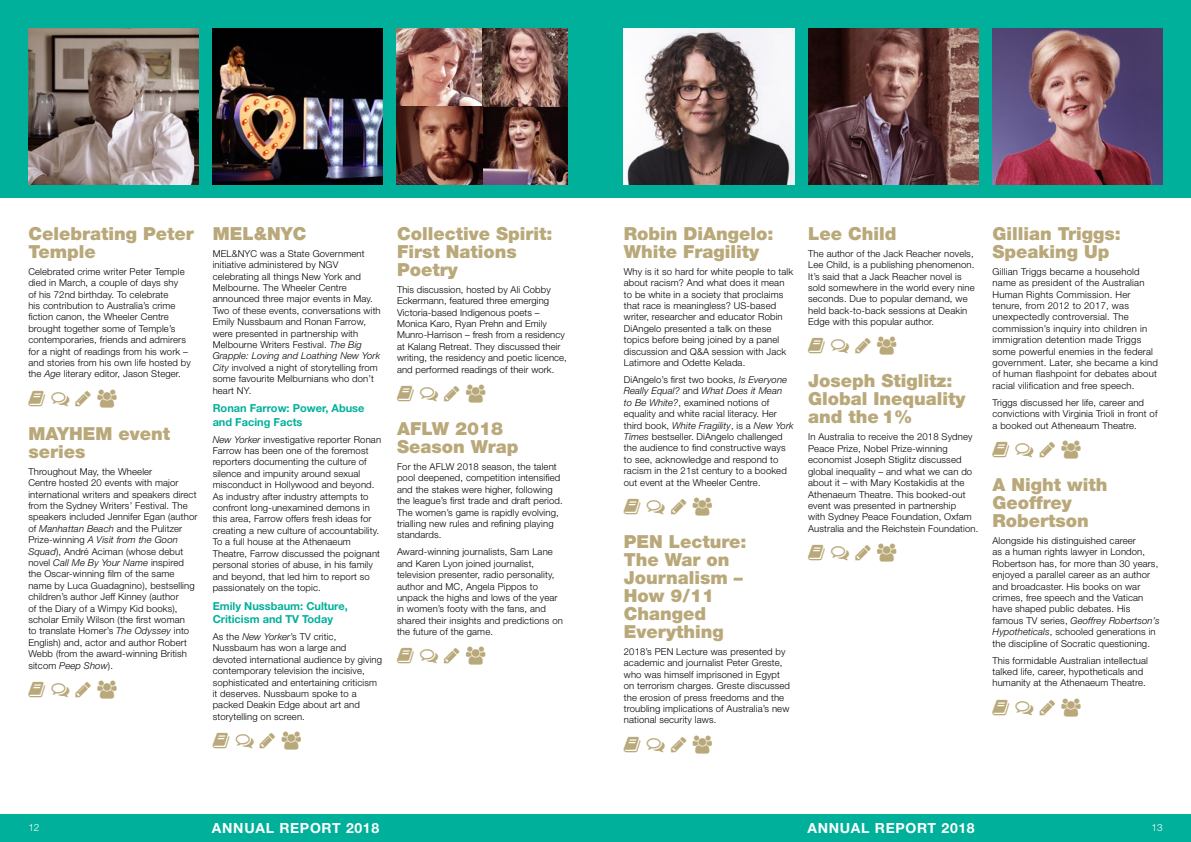
<style>
.page{position:relative;width:1191px;height:842px;background:#fff}
.page>*{position:absolute;margin:0;border:0;box-sizing:border-box;transform-origin:0 0}
.t1{font:900 18px/18px "Helvetica Neue LT Std";color:#b9a879}
.t2{font:700 14px "Helvetica Neue LT Std";letter-spacing:.05em;color:#fff}
.t3{font:700 11px/13.2px "Helvetica Neue LT Std";color:#00b09a}
.t4{font:300 10px "Helvetica Neue LT Std";color:#fff}
.t5{font:300 9.5px/11.4px "Helvetica Neue LT Std";letter-spacing:.015em;color:#000}
.s1{font-style:italic}
</style>
<div class="page">
<div style="left:0;top:0;width:595px;height:198px;background:#00b09a"></div>
<div style="left:595px;top:0;width:596px;height:198px;background:#00b09a"></div>
<div style="left:0;top:814px;width:595px;height:28px;background:#00b09a"></div>
<div style="left:595px;top:814px;width:596px;height:28px;background:#00b09a"></div>
<img style="left:808px;top:28px;width:170px;height:156px">
<img style="left:624px;top:28px;width:170px;height:156px">
<img style="left:213px;top:28px;width:170px;height:156px">
<img style="left:28px;top:28px;width:170px;height:156px">
<img style="left:397px;top:28px;width:170px;height:156px">
<img style="left:992px;top:28px;width:170px;height:156px">
<h1 class="t1" style="left:28px;top:224px;width:167px">Celebrating Peter<br>Temple</h1>
<p class="t5" style="left:28px;top:265px;width:164px">Celebrated crime writer Peter Temple died in March, a couple of days shy<br>of his 72nd birthday. To celebrate<br>his contribution to Australia’s crime fiction canon, the Wheeler Centre brought together some of Temple’s contemporaries, friends and admirers for a night of readings from his work – and stories from his own life hosted by the <span class="s1">Age</span> literary editor, Jason Steger.</p>
<h1 class="t1" style="left:28px;top:424px;width:143px">MAYHEM event series</h1>
<p class="t5" style="left:28px;top:465px;width:171px">Throughout May, the Wheeler<br>Centre hosted 20 events with major international writers and speakers direct from the Sydney Writers’ Festival. The speakers included Jennifer Egan (author of <span class="s1">Manhattan Beach</span> and the Pulitzer Prize-winning <span class="s1">A Visit from the Goon Squad</span>), André Aciman (whose debut novel <span class="s1">Call Me By Your Name</span> inspired the Oscar-winning film of the same name by Luca Guadagnino), bestselling children’s author Jeff Kinney (author<br>of the Diary of a Wimpy Kid books), scholar Emily Wilson (the first woman<br>to translate Homer’s <span class="s1">The Odyssey</span> into English) and, actor and author Robert Webb (from the award-winning British sitcom <span class="s1">Peep Show</span>).</p>
<h1 class="t1" style="left:213px;top:224px;width:95px">MEL&amp;NYC</h1>
<p class="t5" style="left:213px;top:247px;width:170px">MEL&amp;NYC was a State Government initiative administered by NGV celebrating all things New York and Melbourne. The Wheeler Centre announced three major events in May.<br>Two of these events, conversations with Emily Nussbaum and Ronan Farrow, were presented in partnership with Melbourne Writers Festival. <span class="s1">The Big Grapple: Loving and Loathing New York City</span> involved a night of storytelling from some favourite Melburnians who don’t heart NY.</p>
<p class="t3" style="left:213px;top:402px;width:153px">Ronan Farrow: Power, Abuse and Facing Facts</p>
<p class="t5" style="left:213px;top:433px;width:170px"><span class="s1">New Yorker</span> investigative reporter Ronan Farrow has been one of the foremost reporters documenting the culture of silence and impunity around sexual misconduct in Hollywood and beyond.<br>As industry after industry attempts to confront long-unexamined demons in this area, Farrow offers fresh ideas for creating a new culture of accountability.<br>To a full house at the Athenaeum Theatre, Farrow discussed the poignant personal stories of abuse, in his family and beyond, that led him to report so passionately on the topic.</p>
<p class="t3" style="left:213px;top:599px;width:137px">Emily Nussbaum: Culture,<br>Criticism and TV Today</p>
<p class="t5" style="left:213px;top:631px;width:171px">As the <span class="s1">New Yorker</span>’s TV critic, Nussbaum has won a large and devoted international audience by giving contemporary television the incisive, sophisticated and entertaining criticism it deserves. Nussbaum spoke to a packed Deakin Edge about art and storytelling on screen.</p>
<h1 class="t1" style="left:397px;top:224px;width:157px">Collective Spirit:<br>First Nations<br>Poetry</h1>
<p class="t5" style="left:397px;top:283px;width:171px">This discussion, hosted by Ali Cobby Eckermann, featured three emerging Victoria-based Indigenous poets – Monica Karo, Ryan Prehn and Emily Munro-Harrison – fresh from a residency at Kalang Retreat. They discussed their writing, the residency and poetic licence, and performed readings of their work.</p>
<h1 class="t1" style="left:397px;top:419px;width:123px">AFLW 2018<br>Season Wrap</h1>
<p class="t5" style="left:397px;top:461px;width:167px">For the AFLW 2018 season, the talent pool deepened, competition intensified and the stakes were higher, following the league’s first trade and draft period.<br>The women’s game is rapidly evolving, trialling new rules and refining playing standards.</p>
<p class="t5" style="left:397px;top:546px;width:167px">Award-winning journalists, Sam Lane and Karen Lyon joined journalist, television presenter, radio personality, author and MC, Angela Pippos to unpack the highs and lows of the year in women’s footy with the fans, and shared their insights and predictions on the future of the game.</p>
<h1 class="t1" style="left:624px;top:224px;width:151px">Robin DiAngelo:<br>White Fragility</h1>
<p class="t5" style="left:624px;top:265px;width:171px">Why is it so hard for white people to talk about racism? And what does it mean to be white in a society that proclaims that race is meaningless? US-based writer, researcher and educator Robin DiAngelo presented a talk on these topics before being joined by a panel discussion and Q&amp;A session with Jack Latimore and Odette Kelada.</p>
<p class="t5" style="left:624px;top:374px;width:171px">DiAngelo’s first two books, <span class="s1">Is Everyone Really Equal?</span> and <span class="s1">What Does it Mean<br>to Be White?</span>, examined notions of equality and white racial literacy. Her third book, <span class="s1">White Fragility</span>, is a <span class="s1">New York Times</span> bestseller. DiAngelo challenged the audience to find constructive ways to see, acknowledge and respond to racism in the 21st century to a booked out event at the Wheeler Centre.</p>
<h1 class="t1" style="left:624px;top:532px;width:124px">PEN Lecture:<br>The War on<br>Journalism –<br>How 9/11<br>Changed<br>Everything</h1>
<p class="t5" style="left:624px;top:646px;width:168px">2018’s PEN Lecture was presented by academic and journalist Peter Greste, who was himself imprisoned in Egypt on terrorism charges. Greste discussed the erosion of press freedoms and the troubling implications of Australia’s new national security laws.</p>
<h1 class="t1" style="left:808px;top:224px;width:90px">Lee Child</h1>
<p class="t5" style="left:808px;top:247px;width:168px">The author of the Jack Reacher novels, Lee Child, is a publishing phenomenon.<br>It’s said that a Jack Reacher novel is sold somewhere in the world every nine seconds. Due to popular demand, we held back-to-back sessions at Deakin Edge with this popular author.</p>
<h1 class="t1" style="left:808px;top:372px;width:159px">Joseph Stiglitz:<br>Global Inequality and the 1%</h1>
<p class="t5" style="left:808px;top:431px;width:172px">In Australia to receive the 2018 Sydney Peace Prize, Nobel Prize-winning economist Joseph Stiglitz discussed global inequality – and what we can do about it – with Mary Kostakidis at the Athenaeum Theatre. This booked-out event was presented in partnership<br>with Sydney Peace Foundation, Oxfam Australia and the Reichstein Foundation.</p>
<h1 class="t1" style="left:992px;top:224px;width:130px">Gillian Triggs:<br>Speaking Up</h1>
<p class="t5" style="left:992px;top:265px;width:167px">Gillian Triggs became a household name as president of the Australian Human Rights Commission. Her tenure, from 2012 to 2017, was unexpectedly controversial. The commission’s inquiry into children in immigration detention made Triggs some powerful enemies in the federal government. Later, she became a kind of human flashpoint for debates about racial vilification and free speech.</p>
<p class="t5" style="left:992px;top:396px;width:166px">Triggs discussed her life, career and convictions with Virginia Trioli in front of a booked out Atheneaum Theatre.</p>
<h1 class="t1" style="left:992px;top:475px;width:117px">A Night with<br>Geoffrey<br>Robertson</h1>
<p class="t5" style="left:992px;top:535px;width:169px">Alongside his distinguished career<br>as a human rights lawyer in London, Robertson has, for more than 30 years, enjoyed a parallel career as an author and broadcaster. His books on war crimes, free speech and the Vatican have shaped public debates. His famous TV series, <span class="s1">Geoffrey Robertson’s Hypotheticals</span>, schooled generations in the discipline of Socratic questioning.</p>
<p class="t5" style="left:992px;top:654px;width:157px">This formidable Australian intellectual talked life, career, hypotheticals and humanity at the Athenaeum Theatre.</p>
<p class="t4" style="left:28px;top:822px;width:13px">12</p>
<h2 class="t2" style="left:212px;top:819px;width:169px">ANNUAL REPORT 2018</h2>
<h2 class="t2" style="left:807px;top:819px;width:169px">ANNUAL REPORT 2018</h2>
<p class="t4" style="left:1151px;top:822px;width:13px">13</p>
</div>
